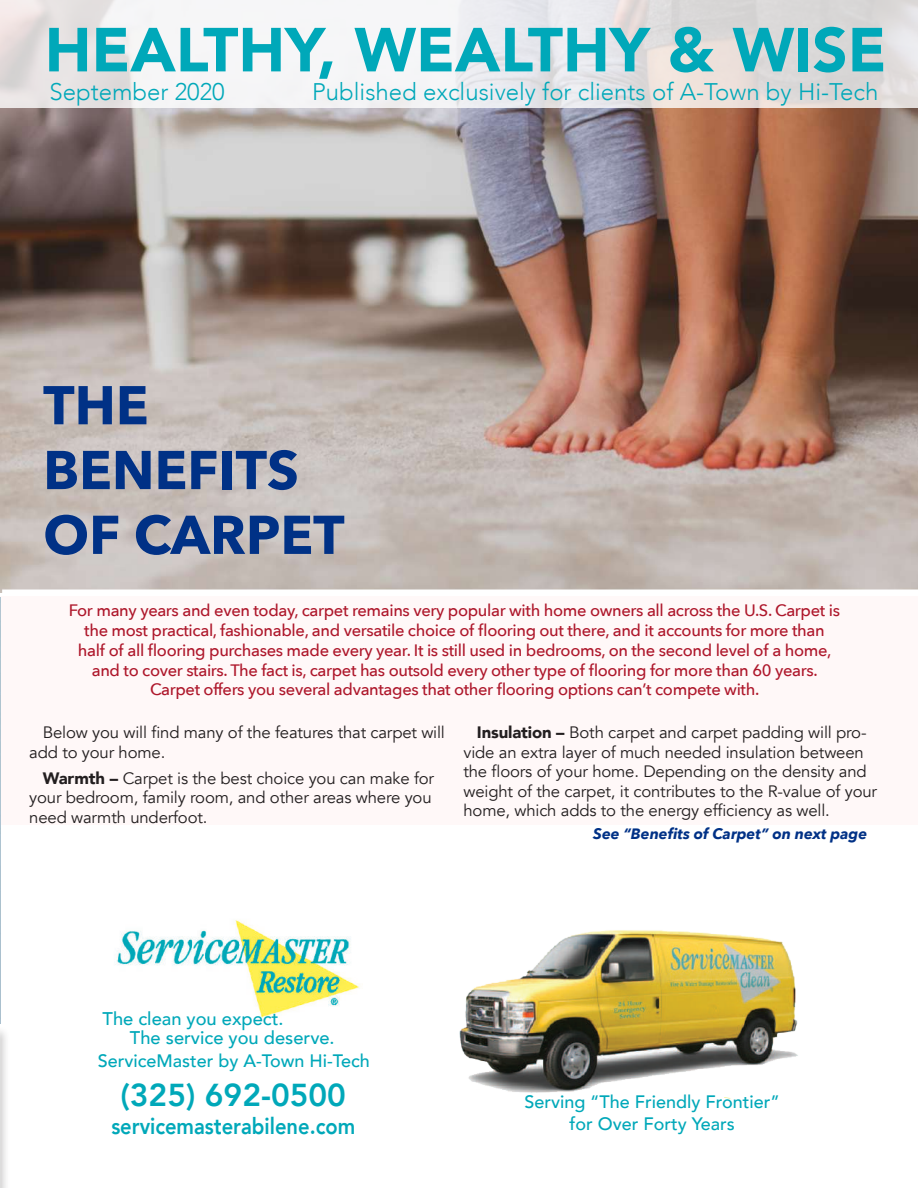
<style>
.page{position:relative;width:918px;height:1188px;background:#fff}
.page>*{position:absolute;margin:0;border:0;box-sizing:border-box;transform-origin:0 0}
.t1{font:900 61.5px "Avenir";color:#00a8b9}
.t2{font:700 54px/64.8px "Avenir Next";color:#003186}
.t3{font:800 31.65px "Avenir";color:#00a8b9}
.t4{font:300 24px "Avenir";color:#00a8b9}
.t5{font:800 22.8px "Avenir";color:#00a8b9;scale:.88 1}
.t6{font:500 18.3px/18.3px "Avenir";color:#00a8b9}
.t7{font:500 18px/21.6px "Avenir";color:#00a8b9;text-align:center}
.t8{font:500 16.5px/19.8px "Avenir Next";letter-spacing:-.02em;color:#ae172b;text-align:center}
.t9{font:16.5px/19.5px "Avenir";letter-spacing:-.01em;color:#231f20}
.t10{font:italic 700 15px "Avenir Next";color:#003186}
.s1{font-weight:900}
</style>
<div class="page">
<img style="left:0;top:108px;width:918px;height:484px">
<div style="left:0;top:596px;width:918px;height:228px;background:#fff8f8"></div>
<div style="left:2px;top:590px;width:916px;height:6px;background:#fff"></div>
<img style="left:115px;top:920px;width:245px;height:98px">
<img style="left:459px;top:930px;width:339px;height:170px">
<div style="left:0;top:1025px;width:10px;height:163px;background:#231f20;opacity:.25"></div>
<svg style="left:0;top:1031px;width:1px;height:157px"></svg>
<svg style="left:0;top:0;width:918px;height:108px"></svg>
<img style="left:0;top:598px;width:1px;height:425px">
<h1 class="t1" style="left:45px;top:-3px;width:843px">HEALTHY, WEALTHY &amp; WISE</h1>
<h3 class="t4" style="left:49px;top:77px;width:177px">September 2020</h3>
<h3 class="t4" style="left:312px;top:77px;width:568px">Published exclusively for clients of A-Town by Hi-Tech</h3>
<h2 class="t2" style="left:43px;top:372px;width:303px">THE<br>BENEFITS<br>OF CARPET</h2>
<p class="t8" style="left:69px;top:600px;width:773px">For many years and even today, carpet remains very popular with home owners all across the U.S. Carpet is the most practical, fashionable, and versatile choice of flooring out there, and it accounts for more than half of all flooring purchases made every year. It is still used in bedrooms, on the second level of a home, and to cover stairs. The fact is, carpet has outsold every other type of flooring for more than 60 years.<br>Carpet offers you several advantages that other flooring options can’t compete with.</p>
<p class="t9" style="left:29px;top:723px;width:417px;text-indent:14px">Below you will find many of the features that carpet will add to your home.</p>
<p class="t9" style="left:29px;top:769px;width:406px;text-indent:14px"><span class="s1">Warmth –</span> Carpet is the best choice you can make for your bedroom, family room, and other areas where you need warmth underfoot.</p>
<p class="t9" style="left:463px;top:723px;width:415px;text-indent:14px"><span class="s1">Insulation –</span> Both carpet and carpet padding will pro&shy;vide an extra layer of much needed insulation between the floors of your home. Depending on the density and weight of the carpet, it contributes to the R-value of your home, which adds to the energy efficiency as well.</p>
<p class="t10" style="left:593px;top:821px;width:276px">See “Benefits of Carpet” on next page</p>
<p class="t6" style="left:130px;top:1009px;width:206px;text-indent:-27px">The clean you expect.<br>The service you deserve.</p>
<h3 class="t3" style="left:121px;top:1071px;width:227px">(325) 692-0500</h3>
<h3 class="t5" style="left:111px;top:1108px;width:279px">servicemasterabilene.com</h3>
<p class="t7" style="left:98px;top:1049px;width:274px">ServiceMaster by A-Town Hi-Tech</p>
<p class="t7" style="left:524px;top:1090px;width:257px">Serving “The Friendly Frontier” for Over Forty Years</p>
</div>
